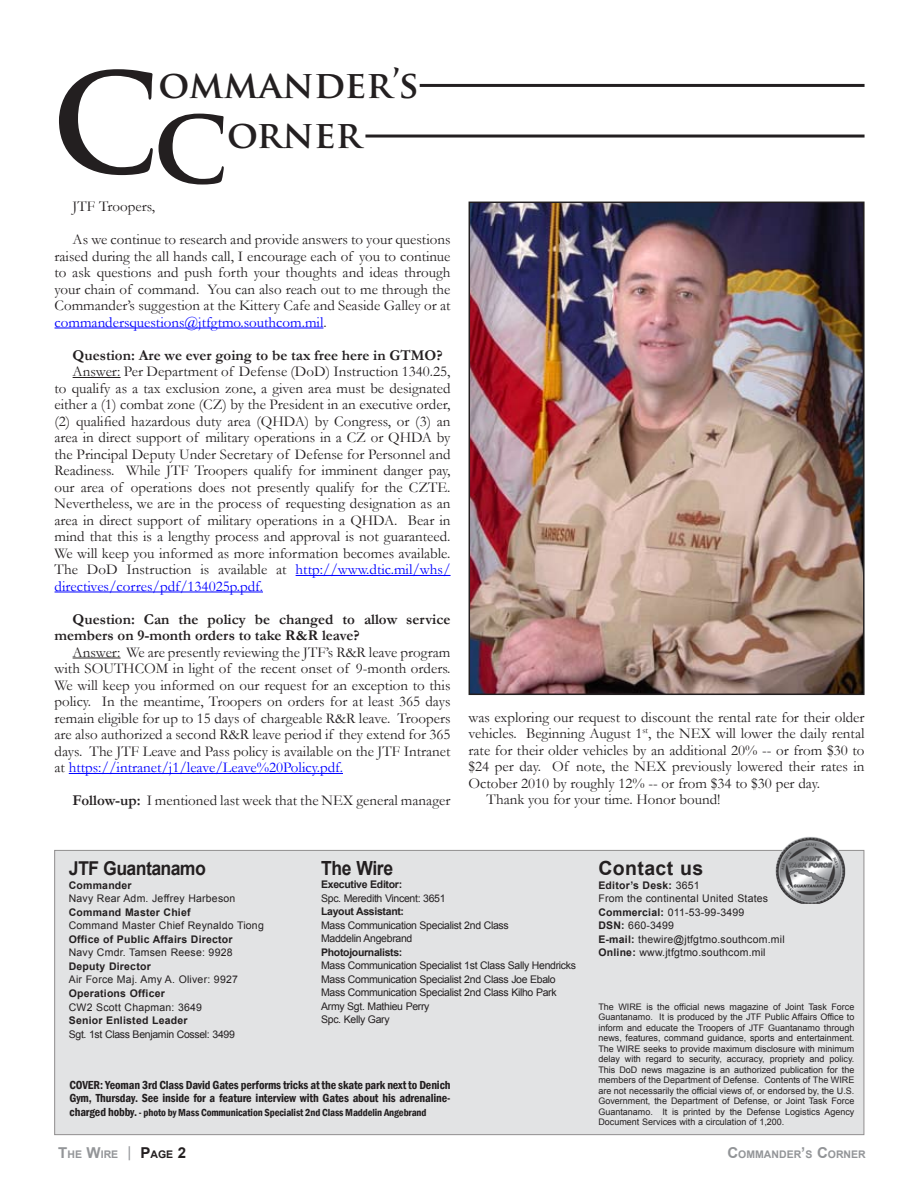
<style>
.page{position:relative;width:918px;height:1188px;background:#fff}
.page>*{position:absolute;margin:0;border:0;box-sizing:border-box;transform-origin:0 0}
.t1{font:700 135px "Trajan Pro";color:#231f20}
.t2{font:700 37.5px/49.9px "Trajan Pro";color:#231f20;text-align:center}
.t3{font:700 19.5px "Arial";letter-spacing:.02em;color:#231f20}
.t4{font:700 19.5px "Arial";letter-spacing:.02em;color:#231f20;scale:.9 1}
.t5{font:700 19.05px "Arial";color:#231f20;scale:.92 1}
.t6{font:15px/16.5px "Garamond";color:#231f20;text-align:justify}
.t7{font:700 15px/16.5px "Garamond";color:#231f20}
.t8{font:600 condensed 12px/13.5px "Franklin Gothic";letter-spacing:-.01em;color:#231f20}
.t9{font:10.5px/13.5px "Arial";letter-spacing:.02em;color:#231f20}
.t10{font:10.5px/13.5px "Arial";letter-spacing:-.03em;color:#231f20}
.t11{font:700 10.5px "Arial";letter-spacing:.02em;color:#231f20}
.t12{font:600 condensed 10.5px "Franklin Gothic";letter-spacing:-.01em;color:#231f20}
.t13{font:700 10.5px "Arial";letter-spacing:-.03em;color:#231f20}
.t14{font:700 10.5px "Arial";color:#939598}
.t15{font:9px/10.5px "Arial";color:#231f20;text-align:justify}
.s1{font-size:106.5px}
.s2{color:#00f}
.s3{font-weight:700}
.s4{font-size:12px}
.s5{font-size:15px}
.s6{font-weight:400;font-size:15px}
.s7{font-size:15px;color:#231f20}
.s8{color:#231f20}
</style>
<div class="page">
<hr style="left:420px;top:84px;width:445px;height:3px;background:#231f20">
<hr style="left:365px;top:135px;width:500px;height:3px;background:#231f20">
<div style="left:55px;top:850px;width:809px;height:285px;background:#e2e3e4"></div>
<img style="left:782px;top:837px;width:26px;height:13px">
<img style="left:472px;top:205px;width:390px;height:487px">
<div style="left:469px;top:202px;width:396px;height:493px;border:2px solid #231f20"></div>
<hr style="left:55px;top:328px;width:268px;height:1px;background:#00f">
<hr style="left:73px;top:377px;width:48px;height:1px;background:#231f20">
<hr style="left:296px;top:575px;width:155px;height:1px;background:#00f">
<hr style="left:55px;top:592px;width:208px;height:1px;background:#00f">
<hr style="left:73px;top:658px;width:48px;height:1px;background:#231f20">
<hr style="left:69px;top:773px;width:274px;height:1px;background:#00f">
<h2 class="t2" style="left:158px;top:60px;width:262px">OMMANDER’S<br>ORNER</h2>
<h1 class="t1" style="left:52px;top:40px;width:178px">C<span class="s1">C</span></h1>
<p class="t6" style="left:73px;top:198px;width:84px">JTF Troopers,</p>
<p class="t6" style="left:55px;top:231px;width:398px;text-indent:18px">As we continue to research and provide answers to your questions raised during the all hands call, I encourage each of you to continue to ask questions and push forth your thoughts and ideas through your chain of command. You can also reach out to me through the Commander’s suggestion at the Kittery Cafe and Seaside Galley or at <span class="s2">commandersquestions@jtfgtmo.southcom.mil</span>.</p>
<p class="t7" style="left:73px;top:347px;width:372px">Question: Are we ever going to be tax free here in GTMO?</p>
<p class="t6" style="left:55px;top:363px;width:398px;text-indent:18px">Answer: Per Department of Defense (DoD) Instruction 1340.25, to qualify as a tax exclusion zone, a given area must be designated either a (1) combat zone (CZ) by the President in an executive order, (2) qualified hazardous duty area (QHDA) by Congress, or (3) an area in direct support of military operations in a CZ or QHDA by the Principal Deputy Under Secretary of Defense for Personnel and Readiness. While JTF Troopers qualify for imminent danger pay, our area of operations does not presently qualify for the CZTE.<br>Nevertheless, we are in the process of requesting designation as an area in direct support of military operations in a QHDA. Bear in mind that this is a lengthy process and approval is not guaranteed.<br>We will keep you informed as more information becomes available.<br>The DoD Instruction is available at <span class="s2">http://www.dtic.mil/whs/ directives/corres/pdf/134025p.pdf.</span></p>
<p class="t7" style="left:55px;top:611px;width:397px;text-indent:18px">Question: Can the policy be changed to allow service members on 9-month orders to take R&amp;R leave?</p>
<p class="t6" style="left:55px;top:644px;width:398px;text-indent:18px">Answer: We are presently reviewing the JTF’s R&amp;R leave program with SOUTHCOM in light of the recent onset of 9-month orders.<br>We will keep you informed on our request for an exception to this policy. In the meantime, Troopers on orders for at least 365 days remain eligible for up to 15 days of chargeable R&amp;R leave. Troopers are also authorized a second R&amp;R leave period if they extend for 365 days. The JTF Leave and Pass policy is available on the JTF Intranet at <span class="s2">https://intranet/j1/leave/Leave%20Policy.pdf.</span></p>
<p class="t6" style="left:73px;top:792px;width:379px"><span class="s3">Follow-up:</span> I mentioned last week that the NEX general manager</p>
<p class="t6" style="left:469px;top:708px;width:397px">was exploring our request to discount the rental rate for their older</p>
<p class="t6" style="left:469px;top:725px;width:397px">vehicles. Beginning August 1<sup>st</sup>, the NEX will lower the daily rental</p>
<p class="t6" style="left:469px;top:741px;width:397px">rate for their older vehicles by an additional 20% -- or from $30 to</p>
<p class="t6" style="left:469px;top:758px;width:397px">$24 per day. Of note, the NEX previously lowered their rates in</p>
<p class="t6" style="left:469px;top:774px;width:353px">October 2010 by roughly 12% -- or from $34 to $30 per day.</p>
<p class="t6" style="left:487px;top:791px;width:236px">Thank you for your time. Honor bound!</p>
<p class="t5" style="left:69px;top:856px;width:151px">JTF Guantanamo</p>
<p class="t11" style="left:69px;top:878px;width:64px">Commander</p>
<p class="t9" style="left:69px;top:892px;width:168px">Navy Rear Adm. Jeffrey Harbeson</p>
<p class="t11" style="left:69px;top:905px;width:123px">Command Master Chief</p>
<p class="t9" style="left:69px;top:919px;width:197px">Command Master Chief Reynaldo Tiong</p>
<p class="t11" style="left:69px;top:932px;width:165px">Office of Public Affairs Director</p>
<p class="t9" style="left:69px;top:946px;width:165px">Navy Cmdr. Tamsen Reese: 9928</p>
<p class="t11" style="left:69px;top:959px;width:83px">Deputy Director</p>
<p class="t9" style="left:69px;top:973px;width:171px">Air Force Maj. Amy A. Oliver: 9927</p>
<p class="t11" style="left:69px;top:986px;width:98px">Operations Officer</p>
<p class="t9" style="left:69px;top:1000px;width:135px">CW2 Scott Chapman: 3649</p>
<p class="t11" style="left:69px;top:1013px;width:120px">Senior Enlisted Leader</p>
<p class="t10" style="left:69px;top:1027px;width:168px">Sgt. 1st Class Benjamin Cossel: 3499</p>
<h3 class="t4" style="left:321px;top:855px;width:81px">The Wire</h3>
<p class="t13" style="left:321px;top:878px;width:83px">Executive Editor:</p>
<p class="t10" style="left:321px;top:891px;width:126px">Spc. Meredith Vincent: 3651</p>
<p class="t13" style="left:321px;top:905px;width:84px">Layout Assistant:</p>
<p class="t10" style="left:321px;top:918px;width:189px">Mass Communication Specialist 2nd Class<br>Maddelin Angebrand</p>
<p class="t13" style="left:321px;top:945px;width:83px">Photojournalists:</p>
<p class="t10" style="left:321px;top:959px;width:256px">Mass Communication Specialist 1st Class Sally Hendricks Mass Communication Specialist 2nd Class Joe Ebalo Mass Communication Specialist 2nd Class Kilho Park Army Sgt. Mathieu Perry<br>Spc. Kelly Gary</p>
<p class="t8" style="left:70px;top:1078px;width:383px">COVER: Yeoman 3rd Class David Gates performs tricks at the skate park next to Denich<br>Gym, Thursday. See inside for a feature interview with Gates about his adrenaline-</p>
<p class="t12" style="left:70px;top:1105px;width:358px"><span class="s4">charged hobby.</span> - photo by Mass Communication Specialist 2nd Class Maddelin Angebrand</p>
<p class="t14" style="left:58px;top:1147px;width:129px"><span class="s5">T</span>HE <span class="s5">W</span>IRE <span class="s6">|</span> <span class="s7">P</span><span class="s8">AGE</span> <span class="s7">2</span></p>
<h3 class="t3" style="left:598px;top:856px;width:106px">Contact us</h3>
<p class="t9" style="left:598px;top:879px;width:188px"><span class="s3">Editor’s Desk:</span> 3651<br>From the continental United States<br><span class="s3">Commercial:</span> 011-53-99-3499<br><span class="s3">DSN:</span> 660-3499<br><span class="s3">E-mail:</span> thewire@jtfgtmo.southcom.mil<br><span class="s3">Online:</span> www.jtfgtmo.southcom.mil</p>
<p class="t15" style="left:598px;top:1001px;width:258px">The WIRE is the official news magazine of Joint Task Force Guantanamo. It is produced by the JTF Public Affairs Office to inform and educate the Troopers of JTF Guantanamo through news, features, command guidance, sports and entertainment.<br>The WIRE seeks to provide maximum disclosure with minimum delay with regard to security, accuracy, propriety and policy.<br>This DoD news magazine is an authorized publication for the members of the Department of Defense. Contents of The WIRE are not necessarily the official views of, or endorsed by, the U.S.<br>Government, the Department of Defense, or Joint Task Force Guantanamo. It is printed by the Defense Logistics Agency Document Services with a circulation of 1,200.</p>
<p class="t14" style="left:727px;top:1147px;width:140px"><span class="s5">C</span>OMMANDER<span class="s5">’</span>S <span class="s5">C</span>ORNER</p>
</div>
